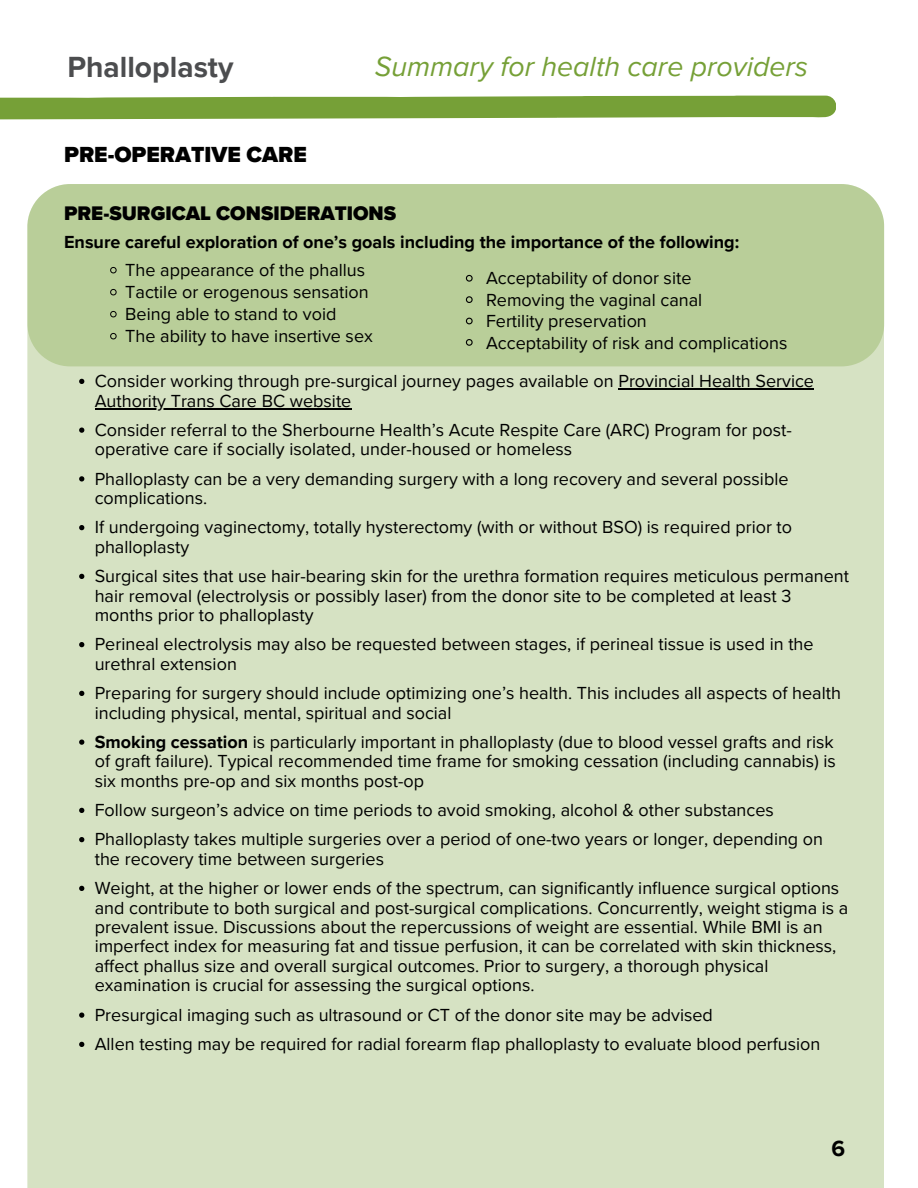
<style>
.page{position:relative;width:918px;height:1188px;background:#fff}
.page>*{position:absolute;margin:0;border:0;box-sizing:border-box;transform-origin:0 0}
.t1{font:700 30px "Proxima Nova";color:#4c4d4f}
.t2{font:italic 28.5px "Proxima Nova";color:#76a037}
.t3{font:900 22.5px "Proxima Nova";color:#000}
.t4{font:700 22.5px "Proxima Nova";color:#000}
.t5{font:900 20.25px "Proxima Nova";color:#000}
.t6{font:18px/19.5px "Proxima Nova";color:#000}
.t7{font:700 18px "Proxima Nova";color:#000}
.s1{font-weight:700}
</style>
<div class="page">
<div style="left:27px;top:366px;width:857px;height:822px;background:#d6e2c3"></div>
<div style="left:27px;top:184px;width:857px;height:182px;background:#b9ce99"></div>
<hr style="left:95px;top:408px;width:256px;height:2px;background:#000">
<hr style="left:618px;top:389px;width:196px;height:1px;background:#000">
<svg style="left:0;top:96px;width:836px;height:24px;background:#84aa4c"></svg>
<svg style="left:110px;top:267px;width:7px;height:7px"></svg>
<svg style="left:110px;top:289px;width:7px;height:7px"></svg>
<svg style="left:465px;top:274px;width:8px;height:8px"></svg>
<svg style="left:110px;top:311px;width:7px;height:7px"></svg>
<svg style="left:465px;top:295px;width:8px;height:9px"></svg>
<svg style="left:465px;top:317px;width:8px;height:8px"></svg>
<svg style="left:110px;top:333px;width:7px;height:7px"></svg>
<svg style="left:465px;top:338px;width:8px;height:9px"></svg>
<svg style="left:79px;top:379px;width:5px;height:5px"></svg>
<svg style="left:79px;top:428px;width:5px;height:5px"></svg>
<svg style="left:79px;top:476px;width:5px;height:6px"></svg>
<svg style="left:79px;top:525px;width:5px;height:5px"></svg>
<svg style="left:79px;top:574px;width:5px;height:5px"></svg>
<svg style="left:79px;top:642px;width:5px;height:5px"></svg>
<svg style="left:79px;top:691px;width:5px;height:5px"></svg>
<svg style="left:79px;top:740px;width:5px;height:5px"></svg>
<svg style="left:79px;top:808px;width:5px;height:5px"></svg>
<svg style="left:79px;top:837px;width:5px;height:5px"></svg>
<svg style="left:79px;top:886px;width:5px;height:5px"></svg>
<svg style="left:79px;top:1013px;width:5px;height:5px"></svg>
<svg style="left:79px;top:1042px;width:5px;height:5px"></svg>
<p class="t1" style="left:67px;top:49px;width:168px">Phalloplasty</p>
<p class="t2" style="left:375px;top:50px;width:435px">Summary for health care providers</p>
<p class="t3" style="left:64px;top:141px;width:244px">PRE-OPERATIVE CARE</p>
<p class="t5" style="left:64px;top:202px;width:334px">PRE-SURGICAL CONSIDERATIONS</p>
<p class="t7" style="left:64px;top:232px;width:677px">Ensure careful exploration of one’s goals including the importance of the following:</p>
<p class="t6" style="left:125px;top:261px;width:241px">The appearance of the phallus</p>
<p class="t6" style="left:486px;top:269px;width:207px">Acceptability of donor site</p>
<p class="t6" style="left:125px;top:283px;width:245px">Tactile or erogenous sensation</p>
<p class="t6" style="left:486px;top:290px;width:218px">Removing the vaginal canal</p>
<p class="t6" style="left:125px;top:305px;width:213px">Being able to stand to void</p>
<p class="t6" style="left:486px;top:312px;width:162px">Fertility preservation</p>
<p class="t6" style="left:125px;top:327px;width:249px">The ability to have insertive sex</p>
<p class="t6" style="left:486px;top:333px;width:303px">Acceptability of risk and complications</p>
<p class="t6" style="left:95px;top:372px;width:721px">Consider working through pre-surgical journey pages available on Provincial Health Service<br>Authority Trans Care BC website</p>
<p class="t6" style="left:95px;top:420px;width:699px">Consider referral to the Sherbourne Health’s Acute Respite Care (ARC) Program for post&shy;operative care if socially isolated, under-housed or homeless</p>
<p class="t6" style="left:95px;top:469px;width:695px">Phalloplasty can be a very demanding surgery with a long recovery and several possible complications.</p>
<p class="t6" style="left:95px;top:518px;width:699px">If undergoing vaginectomy, totally hysterectomy (with or without BSO) is required prior to phalloplasty</p>
<p class="t6" style="left:95px;top:567px;width:756px">Surgical sites that use hair-bearing skin for the urethra formation requires meticulous permanent hair removal (electrolysis or possibly laser) from the donor site to be completed at least 3 months prior to phalloplasty</p>
<p class="t6" style="left:95px;top:635px;width:720px">Perineal electrolysis may also be requested between stages, if perineal tissue is used in the urethral extension</p>
<p class="t6" style="left:95px;top:684px;width:748px">Preparing for surgery should include optimizing one’s health. This includes all aspects of health including physical, mental, spiritual and social</p>
<p class="t6" style="left:95px;top:732px;width:743px;text-align:justify"><span class="s1">Smoking cessation</span> is particularly important in phalloplasty (due to blood vessel grafts and risk of graft failure). Typical recommended time frame for smoking cessation (including cannabis) is six months pre-op and six months post-op</p>
<p class="t6" style="left:95px;top:801px;width:681px">Follow surgeon’s advice on time periods to avoid smoking, alcohol &amp; other substances</p>
<p class="t6" style="left:95px;top:830px;width:730px">Phalloplasty takes multiple surgeries over a period of one-two years or longer, depending on the recovery time between surgeries</p>
<p class="t6" style="left:95px;top:879px;width:755px">Weight, at the higher or lower ends of the spectrum, can significantly influence surgical options and contribute to both surgical and post-surgical complications. Concurrently, weight stigma is a prevalent issue. Discussions about the repercussions of weight are essential. While BMI is an imperfect index for measuring fat and tissue perfusion, it can be correlated with skin thickness, affect phallus size and overall surgical outcomes. Prior to surgery, a thorough physical examination is crucial for assessing the surgical options.</p>
<p class="t6" style="left:95px;top:1005px;width:620px">Presurgical imaging such as ultrasound or CT of the donor site may be advised</p>
<p class="t6" style="left:95px;top:1035px;width:727px">Allen testing may be required for radial forearm flap phalloplasty to evaluate blood perfusion</p>
<p class="t4" style="left:832px;top:1135px;width:15px">6</p>
</div>
